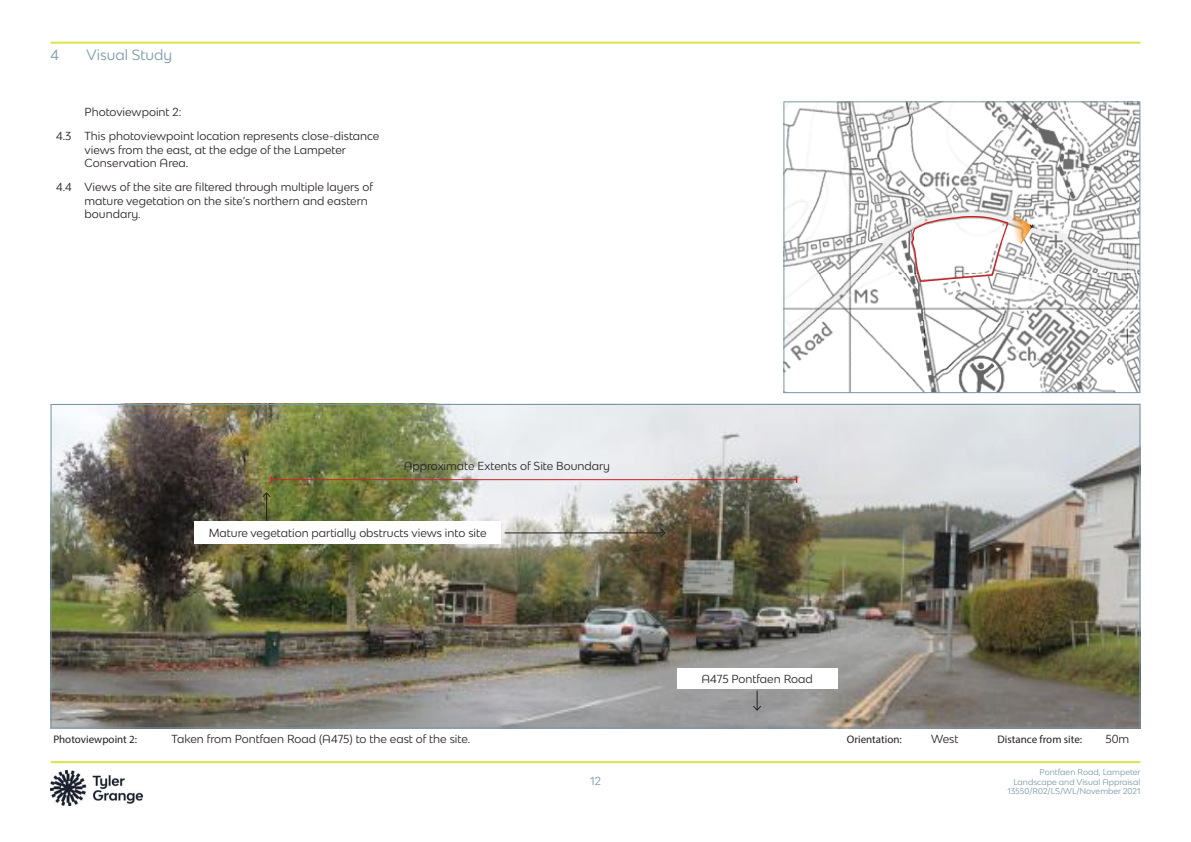
<style>
.page{position:relative;width:1191px;height:842px;background:#fff}
.page>*{position:absolute;margin:0;border:0;box-sizing:border-box;transform-origin:0 0}
.t1{font:14px "Bw Modelica SS01";color:#7996a6}
.t2{font:11px/13.2px "Bw Modelica SS01";color:#241f1f}
.t3{font:11px "Myriad Pro";color:#241f1f}
.t4{font:11px "Bw Modelica SS01";color:#7996a6}
.t5{font:8px/9.6px "Bw Modelica SS01";color:#7996a6;text-align:right}
</style>
<div class="page">
<img style="left:785px;top:103px;width:353px;height:288px">
<div style="left:783px;top:101px;width:357px;height:292px;border:1px solid #7996a6"></div>
<img style="left:53px;top:406px;width:1085px;height:320px">
<div style="left:194px;top:522px;width:307px;height:22px;background:#fff"></div>
<svg style="left:911px;top:214px;width:124px;height:69px"></svg>
<div style="left:676px;top:668px;width:161px;height:20px;background:#fff"></div>
<svg style="left:752px;top:691px;width:10px;height:20px"></svg>
<hr style="left:271px;top:479px;width:525px;height:1px;background:#d42429">
<hr style="left:505px;top:532px;width:160px;height:1px;background:#241f1f">
<svg style="left:659px;top:528px;width:7px;height:10px"></svg>
<svg style="left:261px;top:491px;width:11px;height:30px"></svg>
<hr style="left:51px;top:761px;width:1089px;height:2px;background:#dce347">
<hr style="left:51px;top:42px;width:1089px;height:2px;background:#dce347">
<img style="left:51px;top:770px;width:92px;height:36px">
<p class="t1" style="left:51px;top:45px;width:10px">4</p>
<p class="t1" style="left:87px;top:45px;width:87px">Visual Study</p>
<p class="t2" style="left:85px;top:105px;width:98px">Photoviewpoint 2:</p>
<p class="t2" style="left:85px;top:129px;width:296px;text-indent:-28px">4.3 This photoviewpoint location represents close-distance views from the east, at the edge of the Lampeter<br>Conservation Area.</p>
<p class="t2" style="left:85px;top:180px;width:290px;text-indent:-28px">4.4 Views of the site are filtered through multiple layers of mature vegetation on the site’s northern and eastern boundary.</p>
<p class="t2" style="left:404px;top:459px;width:208px">Approximate Extents of Site Boundary</p>
<p class="t2" style="left:209px;top:526px;width:279px">Mature vegetation partially obstructs views into site</p>
<p class="t2" style="left:701px;top:672px;width:113px">A475 Pontfaen Road</p>
<p class="t3" style="left:53px;top:732px;width:85px">Photoviewpoint 2:</p>
<p class="t2" style="left:171px;top:732px;width:300px">Taken from Pontfaen Road (A475) to the east of the site.</p>
<p class="t3" style="left:847px;top:732px;width:56px">Orientation:</p>
<p class="t2" style="left:931px;top:732px;width:29px">West</p>
<p class="t3" style="left:997px;top:732px;width:86px">Distance from site:</p>
<p class="t2" style="left:1105px;top:732px;width:25px">50m</p>
<p class="t4" style="left:590px;top:774px;width:12px">12</p>
<p class="t5" style="left:1007px;top:767px;width:135px">Pontfaen Road, Lampeter<br>Landscape and Visual Appraisal<br>13550/R02/LS/WL/November 2021</p>
</div>
